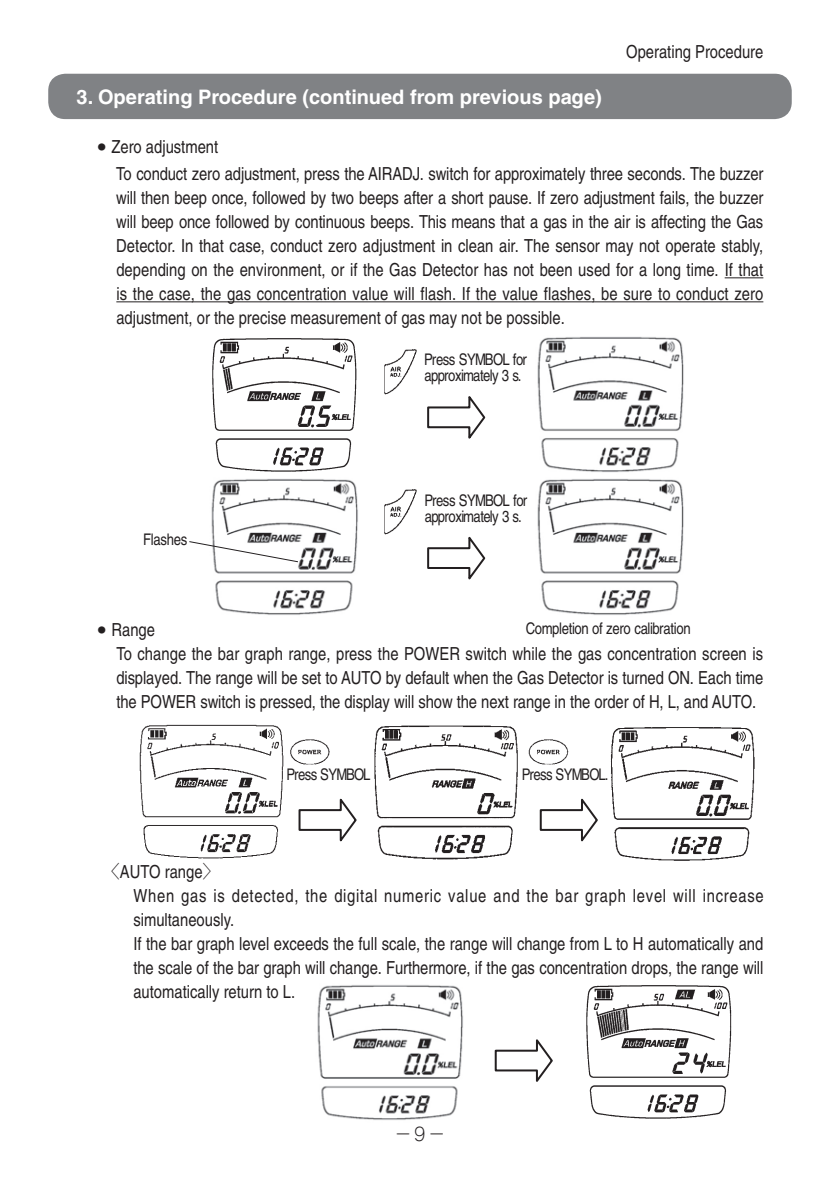
<style>
.page{position:relative;width:840px;height:1191px;background:#fff}
.page>*{position:absolute;margin:0;border:0;box-sizing:border-box;transform-origin:0 0}
.t1{font:700 20px "Helvetica";color:#fff}
.t2{font:condensed 18px/24px "Helvetica";color:#231f20}
.t3{font:300 18px "Jun 101 Pro";color:#231f20}
.t4{font:condensed 16px/16px "Helvetica";letter-spacing:-.035em;color:#231f20}
.s1{font-family:"Koz Min Pro";font-stretch:normal}
</style>
<div class="page">
<img style="left:139px;top:724px;width:616px;height:137px">
<div style="left:48px;top:74px;width:743px;height:45px;background:#808285;border-radius:17px"></div>
<hr style="left:724px;top:277px;width:39px;height:1px;background:#231f20">
<hr style="left:116px;top:301px;width:647px;height:1px;background:#231f20">
<svg style="left:427px;top:396px;width:59px;height:43px"></svg>
<svg style="left:427px;top:536px;width:59px;height:44px"></svg>
<img style="left:384px;top:349px;width:33px;height:46px">
<img style="left:384px;top:489px;width:33px;height:46px">
<svg style="left:297px;top:793px;width:61px;height:53px"></svg>
<svg style="left:538px;top:793px;width:61px;height:53px"></svg>
<svg style="left:494px;top:1039px;width:59px;height:43px"></svg>
<img style="left:317px;top:985px;width:146px;height:135px">
<img style="left:586px;top:985px;width:146px;height:134px">
<img style="left:211px;top:338px;width:147px;height:277px">
<img style="left:537px;top:337px;width:147px;height:135px">
<img style="left:537px;top:479px;width:147px;height:136px">
<svg style="left:189px;top:540px;width:110px;height:23px"></svg>
<p class="t2" style="left:626px;top:40px;width:139px">Operating Procedure</p>
<p class="t1" style="left:77px;top:84px;width:526px">3. Operating Procedure (continued from previous page)</p>
<p class="t2" style="left:116px;top:133px;width:648px;line-height:27px;text-indent:-19px"><sup>●</sup> Zero adjustment<br>To conduct zero adjustment, press the AIRADJ. switch for approximately three seconds. The buzzer</p>
<p class="t2" style="left:116px;top:186px;width:648px;text-align:justify">will then beep once, followed by two beeps after a short pause. If zero adjustment fails, the buzzer will beep once followed by continuous beeps. This means that a gas in the air is affecting the Gas Detector. In that case, conduct zero adjustment in clean air. The sensor may not operate stably, depending on the environment, or if the Gas Detector has not been used for a long time. If that is the case, the gas concentration value will flash. If the value flashes, be sure to conduct zero adjustment, or the precise measurement of gas may not be possible.</p>
<p class="t4" style="left:424px;top:352px;width:104px">Press SYMBOL for approximately 3 s.</p>
<p class="t4" style="left:143px;top:531px;width:46px">Flashes</p>
<p class="t4" style="left:424px;top:493px;width:104px">Press SYMBOL for approximately 3 s.</p>
<p class="t4" style="left:525px;top:620px;width:166px">Completion of zero calibration</p>
<p class="t2" style="left:116px;top:618px;width:648px;text-indent:-19px"><sup>●</sup> Range<br>To change the bar graph range, press the POWER switch while the gas concentration screen is displayed. The range will be set to AUTO by default when the Gas Detector is turned ON. Each time the POWER switch is pressed, the display will show the next range in the order of H, L, and AUTO.</p>
<p class="t4" style="left:286px;top:766px;width:85px">Press SYMBOL</p>
<p class="t4" style="left:521px;top:766px;width:88px">Press SYMBOL.</p>
<p class="t2" style="left:133px;top:859px;width:631px;text-indent:-31px"><span class="s1">〈</span>AUTO range<span class="s1">〉<br></span>When gas is detected, the digital numeric value and the bar graph level will increase simultaneously.<br>If the bar graph level exceeds the full scale, the range will change from L to H automatically and the scale of the bar graph will change. Furthermore, if the gas concentration drops, the range will automatically return to L.</p>
<p class="t3" style="left:394px;top:1120px;width:53px">−9−</p>
</div>
